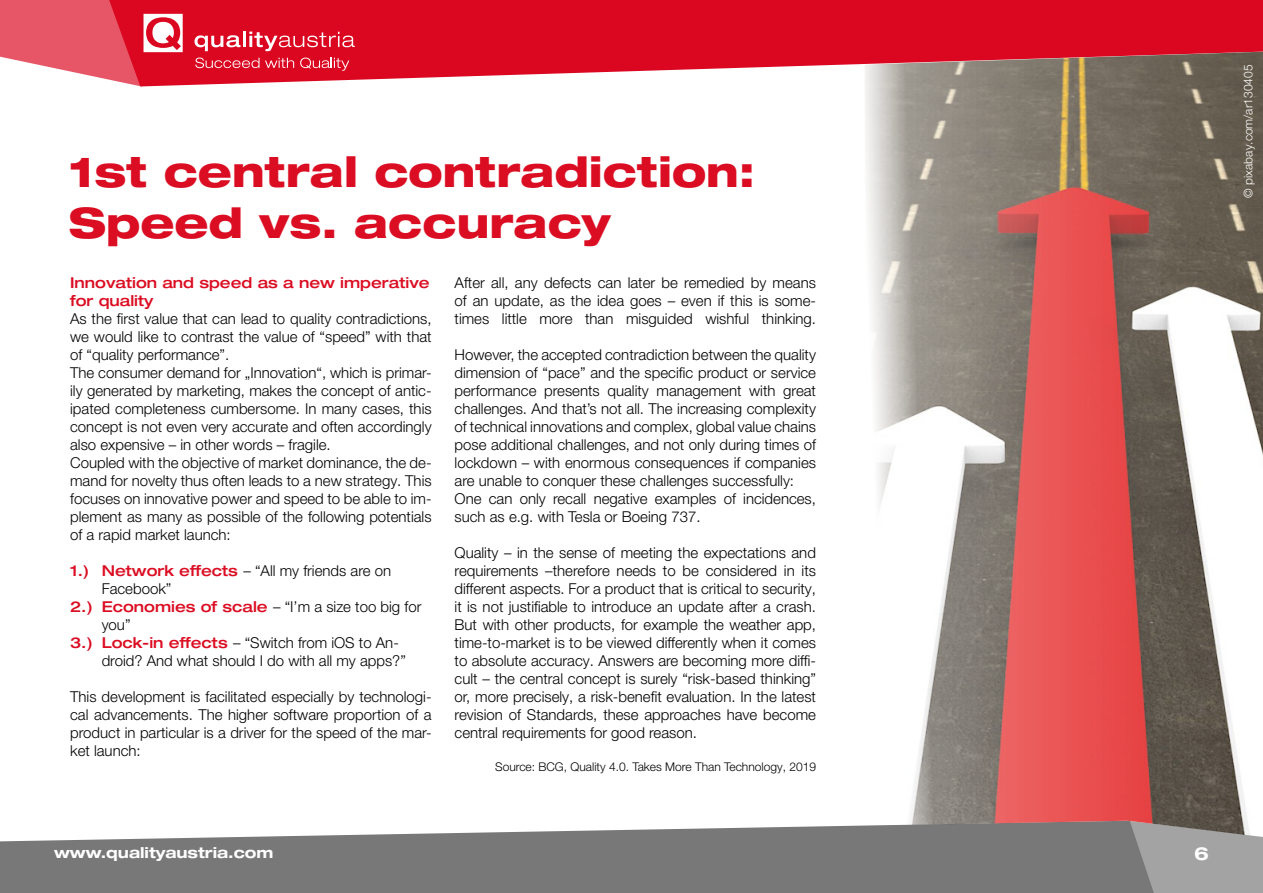
<style>
.page{position:relative;width:1263px;height:893px;background:#fff}
.page>*{position:absolute;margin:0;border:0;box-sizing:border-box;transform-origin:0 0}
.t1{font:800 expanded 42px/50.4px "Helvetica Neue LT Pro";color:#db0d22}
.t2{font:700 expanded 18px "Helvetica Neue LT Pro";color:#fff}
.t3{font:300 15px/18px "Helvetica Neue LT Pro";color:#000;text-align:justify}
.t4{font:500 expanded 15px/18px "Helvetica Neue LT Pro";color:#db0d22}
.t5{font:700 expanded 15px "Helvetica Neue LT Pro";color:#fff}
.t6{font:300 12px "Helvetica Neue LT Pro";color:#000}
.t7{font:300 12px "Helvetica Neue LT Pro";color:#fff}
.s1{font-weight:500;font-stretch:expanded;color:#db0d22}
.s2{font-weight:300;font-stretch:normal;color:#000}
</style>
<div class="page">
<svg style="left:183px;top:0;width:1080px;height:86px;background:#de2037"></svg>
<svg style="left:194px;top:35px;width:46px;height:16px"></svg>
<hr style="left:243px;top:32px;width:3px;height:15px;background:#fff">
<svg style="left:249px;top:32px;width:106px;height:19px;background:#e33f53"></svg>
<svg style="left:0;top:0;width:183px;height:87px"></svg>
<svg style="left:195px;top:58px;width:64px;height:10px"></svg>
<svg style="left:265px;top:58px;width:29px;height:10px"></svg>
<svg style="left:300px;top:58px;width:49px;height:13px"></svg>
<svg style="left:0;top:825px;width:1127px;height:68px;background:#858585"></svg>
<svg style="left:1127px;top:837px;width:136px;height:56px;background:#9d9d9d"></svg>
<img style="left:864px;top:52px;width:399px;height:785px">
<h1 class="t1" style="left:69px;top:146px;width:688px">1st central contradiction:<br>Speed vs. accuracy</h1>
<p class="t4" style="left:70px;top:273px;width:361px">Innovation and speed as a new imperative for quality</p>
<p class="t3" style="left:70px;top:310px;width:363px;text-align:left">As the first value that can lead to quality contradictions, we would like to contrast the value of “speed” with that of “quality performance”.<br>The consumer demand for „Innovation“, which is primar&shy;ily generated by marketing, makes the concept of antic&shy;ipated completeness cumbersome. In many cases, this concept is not even very accurate and often accordingly also expensive – in other words – fragile.<br>Coupled with the objective of market dominance, the de&shy;mand for novelty thus often leads to a new strategy. This focuses on innovative power and speed to be able to im&shy;plement as many as possible of the following potentials of a rapid market launch:</p>
<p class="t3" style="left:70px;top:562px;width:322px"><span class="s1">1.) Network effects</span> – “All my friends are on</p>
<p class="t3" style="left:102px;top:580px;width:71px">Facebook”</p>
<p class="t4" style="left:70px;top:597px;width:353px">2.) Economies of scale <span class="s2">– “I’m a size too big for</span></p>
<p class="t3" style="left:102px;top:616px;width:30px">you”</p>
<p class="t3" style="left:70px;top:634px;width:330px"><span class="s1">3.) Lock-in effects</span> – “Switch from iOS to An-</p>
<p class="t3" style="left:102px;top:652px;width:306px">droid? And what should I do with all my apps?”</p>
<p class="t3" style="left:70px;top:688px;width:363px">This development is facilitated especially by technologi&shy;cal advancements. The higher software proportion of a product in particular is a driver for the speed of the mar&shy;ket launch:</p>
<p class="t3" style="left:455px;top:274px;width:363px">After all, any defects can later be remedied by means of an update, as the idea goes – even if this is some&shy;times little more than misguided wishful thinking.</p>
<p class="t3" style="left:455px;top:346px;width:363px;text-align:left">However, the accepted contradiction between the quality dimension of “pace” and the specific product or service performance presents quality management with great challenges. And that’s not all. The increasing complexity of technical innovations and complex, global value chains pose additional challenges, and not only during times of lockdown – with enormous consequences if companies are unable to conquer these challenges successfully:<br>One can only recall negative examples of incidences, such as e.g. with Tesla or Boeing 737.</p>
<p class="t3" style="left:455px;top:544px;width:363px">Quality – in the sense of meeting the expectations and requirements –therefore needs to be considered in its different aspects. For a product that is critical to security, it is not justifiable to introduce an update after a crash.<br>But with other products, for example the weather app, time-to-market is to be viewed differently when it comes to absolute accuracy. Answers are becoming more diffi&shy;cult – the central concept is surely “risk-based thinking” or, more precisely, a risk-benefit evaluation. In the latest revision of Standards, these approaches have become central requirements for good reason.</p>
<p class="t6" style="left:495px;top:759px;width:322px">Source: BCG, Quality 4.0. Takes More Than Technology, 2019</p>
<p class="t5" style="left:54px;top:843px;width:221px">www.qualityaustria.com</p>
<p class="t2" style="left:1194px;top:842px;width:16px">6</p>
<p class="t7" style="left:1241px;top:198px;width:134px;rotate:-90deg">© pixabay.com/ar130405</p>
</div>
